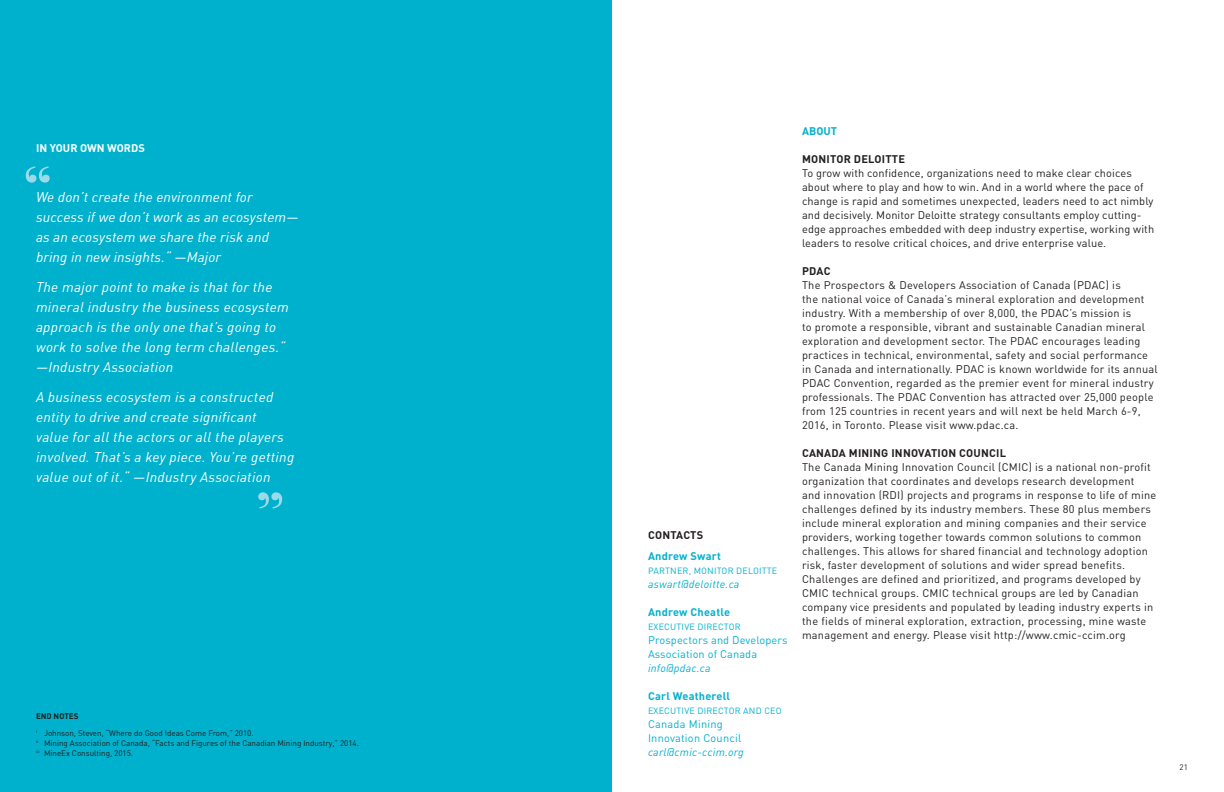
<style>
.page{position:relative;width:1224px;height:792px;background:#fff}
.page>*{position:absolute;margin:0;border:0;box-sizing:border-box;transform-origin:0 0}
.Pull_out_Large{font:italic 14px/20px "DIN";letter-spacing:.02em;color:#fff}
._3_Body_Copy{font:11px/14px "DIN";letter-spacing:.02em;color:#231f20}
._3_Body_Copy-2{font:11px/14px "DIN";letter-spacing:.01em;color:#00b1cd}
._3_Body_Copy_Bold{font:700 11px "DIN";letter-spacing:.02em;color:#231f20}
._3_Body_Copy-3{font:italic 11px "DIN";letter-spacing:.02em;color:#00b1cd}
._3_Body_Copy_Bold-2{font:700 11px "DIN";letter-spacing:.02em;color:#00b1cd}
.Pull_out_heading{font:700 11px "DIN";color:#fff}
._3_Body_heading_Cap{font:700 11px "DIN";color:#00b1cd}
._3_Body_Copy-4{font:9px "DIN";letter-spacing:.02em;color:#00b1cd}
.Chart_Body_Copy{font:8px "DIN";color:#231f20}
.Chart_Body_Copy_Bold{font:700 8px "DIN";color:#231f20}
</style>
<div class="page">
<div style="left:0;top:0;width:612px;height:792px;background:#00b1cd"></div>
<svg style="left:26px;top:167px;width:24px;height:16px"></svg>
<svg style="left:258px;top:492px;width:24px;height:16px"></svg>
<p class="Pull_out_heading" style="left:36px;top:141px;width:110px">IN YOUR OWN WORDS</p>
<p class="Pull_out_Large" style="left:36px;top:187px;width:264px">We don’t create the environment for success if we don’t work as an ecosystem— as an ecosystem we share the risk and bring in new insights.“ —Major</p>
<p class="Pull_out_Large" style="left:36px;top:277px;width:254px">The major point to make is that for the mineral industry the business ecosystem approach is the only one that’s going to work to solve the long term challenges.“ —Industry Association</p>
<p class="Pull_out_Large" style="left:36px;top:387px;width:260px">A business ecosystem is a constructed entity to drive and create significant<br>value for all the actors or all the players involved. That’s a key piece. You’re getting value out of it.“ —Industry Association</p>
<p class="Chart_Body_Copy_Bold" style="left:36px;top:711px;width:44px">END NOTES</p>
<p class="Chart_Body_Copy" style="left:36px;top:728px;width:219px"><sup>i</sup> Johnson, Steven, “Where do Good Ideas Come From,” 2010.</p>
<p class="Chart_Body_Copy" style="left:36px;top:738px;width:324px"><sup>ii</sup> Mining Association of Canada, “Facts and Figures of the Canadian Mining Industry,” 2014.</p>
<p class="Chart_Body_Copy" style="left:36px;top:748px;width:99px"><sup>iii</sup> MineEx Consulting, 2015.</p>
<p class="_3_Body_Copy_Bold" style="left:648px;top:528px;width:57px">CONTACTS</p>
<p class="_3_Body_Copy_Bold-2" style="left:648px;top:549px;width:75px">Andrew Swart</p>
<p class="_3_Body_Copy-4" style="left:648px;top:565px;width:131px">PARTNER, MONITOR DELOITTE</p>
<p class="_3_Body_Copy-3" style="left:648px;top:577px;width:93px">aswart@deloitte.ca</p>
<p class="_3_Body_Copy_Bold-2" style="left:648px;top:605px;width:84px">Andrew Cheatle</p>
<p class="_3_Body_Copy-4" style="left:648px;top:621px;width:94px">EXECUTIVE DIRECTOR</p>
<p class="_3_Body_Copy-2" style="left:648px;top:633px;width:141px">Prospectors and Developers<br>Association of Canada</p>
<p class="_3_Body_Copy-3" style="left:648px;top:661px;width:64px">info@pdac.ca</p>
<p class="_3_Body_Copy_Bold-2" style="left:648px;top:689px;width:84px">Carl Weatherell</p>
<p class="_3_Body_Copy-4" style="left:648px;top:705px;width:135px">EXECUTIVE DIRECTOR AND CEO</p>
<p class="_3_Body_Copy-2" style="left:648px;top:717px;width:95px">Canada Mining<br>Innovation Council</p>
<p class="_3_Body_Copy-3" style="left:648px;top:745px;width:98px">carl@cmic-ccim.org</p>
<p class="_3_Body_heading_Cap" style="left:802px;top:124px;width:36px">ABOUT</p>
<p class="_3_Body_Copy_Bold" style="left:802px;top:152px;width:104px">MONITOR DELOITTE</p>
<p class="_3_Body_Copy" style="left:802px;top:166px;width:354px">To grow with confidence, organizations need to make clear choices about where to play and how to win. And in a world where the pace of change is rapid and sometimes unexpected, leaders need to act nimbly and decisively. Monitor Deloitte strategy consultants employ cutting&shy;edge approaches embedded with deep industry expertise, working with leaders to resolve critical choices, and drive enterprise value.</p>
<p class="_3_Body_Copy_Bold" style="left:802px;top:264px;width:30px">PDAC</p>
<p class="_3_Body_Copy" style="left:802px;top:278px;width:357px">The Prospectors &amp; Developers Association of Canada (PDAC) is<br>the national voice of Canada’s mineral exploration and development industry. With a membership of over 8,000, the PDAC’s mission is<br>to promote a responsible, vibrant and sustainable Canadian mineral exploration and development sector. The PDAC encourages leading practices in technical, environmental, safety and social performance in Canada and internationally. PDAC is known worldwide for its annual PDAC Convention, regarded as the premier event for mineral industry professionals. The PDAC Convention has attracted over 25,000 people from 125 countries in recent years and will next be held March 6-9, 2016, in Toronto. Please visit www.pdac.ca.</p>
<p class="_3_Body_Copy_Bold" style="left:802px;top:446px;width:206px">CANADA MINING INNOVATION COUNCIL</p>
<p class="_3_Body_Copy" style="left:802px;top:460px;width:356px">The Canada Mining Innovation Council (CMIC) is a national non-profit organization that coordinates and develops research development<br>and innovation (RDI) projects and programs in response to life of mine challenges defined by its industry members. These 80 plus members include mineral exploration and mining companies and their service providers, working together towards common solutions to common challenges. This allows for shared financial and technology adoption risk, faster development of solutions and wider spread benefits.<br>Challenges are defined and prioritized, and programs developed by CMIC technical groups. CMIC technical groups are led by Canadian company vice presidents and populated by leading industry experts in the fields of mineral exploration, extraction, processing, mine waste management and energy. Please visit http://www.cmic-ccim.org</p>
<p class="Chart_Body_Copy" style="left:1180px;top:763px;width:10px">21</p>
</div>
